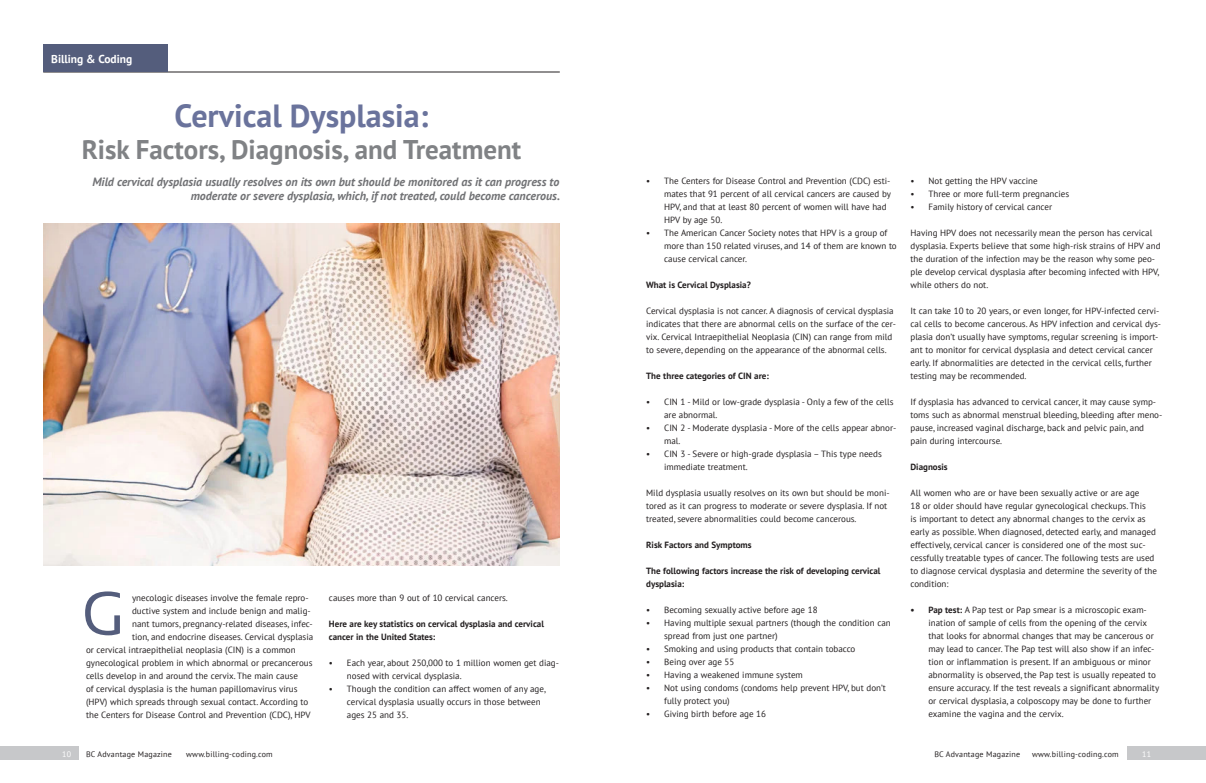
<style>
.page{position:relative;width:1206px;height:783px;background:#fff}
.page>*{position:absolute;margin:0;border:0;box-sizing:border-box;transform-origin:0 0}
.t1{font:62px "Sansation";color:#545d7c}
.t2{font:700 32px "PT Sans";color:#6a739c}
.t3{font:700 27px "PT Sans";color:#808285}
.t4{font:italic 700 12px/14px "PT Sans";color:#717275;text-align:right}
.t5{font:700 11.5px "PT Sans";color:#fff}
.Body_paragraph{font:9px/13px "PT Sans";color:#231f20}
.Body_paragraph-2{font:700 9px/13px "PT Sans";color:#231f20}
.t6{font:8px "PT Sans";letter-spacing:.025em;color:#231f20}
.t7{font:8px "PT Sans";color:#fff}
.s1{font-weight:700}
</style>
<div class="page">
<div style="left:0;top:746px;width:79px;height:14px;background:#c7c8ca"></div>
<div style="left:1127px;top:746px;width:79px;height:14px;background:#c7c8ca"></div>
<hr style="left:43px;top:72px;width:517px;height:1px;background:#231f20">
<div style="left:43px;top:44px;width:125px;height:28px;background:#545d7c"></div>
<img style="left:43px;top:223px;width:517px;height:343px">
<p class="t5" style="left:51px;top:51px;width:83px">Billing &amp; Coding</p>
<p class="t2" style="left:175px;top:95px;width:255px">Cervical Dysplasia:</p>
<p class="t3" style="left:82px;top:132px;width:441px">Risk Factors, Diagnosis, and Treatment</p>
<p class="t4" style="left:92px;top:175px;width:469px">Mild cervical dysplasia usually resolves on its own but should be monitored as it can progress to moderate or severe dysplasia, which, if not treated, could become cancerous.</p>
<p class="t1" style="left:82px;top:579px;width:43px">G</p>
<p class="Body_paragraph" style="left:132px;top:591px;width:178px">ynecologic diseases involve the female repro-</p>
<p class="Body_paragraph" style="left:132px;top:604px;width:180px">ductive system and include benign and malig-</p>
<p class="Body_paragraph" style="left:132px;top:617px;width:182px">nant tumors, pregnancy-related diseases, infec-</p>
<p class="Body_paragraph" style="left:132px;top:630px;width:183px">tion, and endocrine diseases. Cervical dysplasia</p>
<p class="Body_paragraph" style="left:86px;top:643px;width:211px">or cervical intraepithelial neoplasia (CIN) is a common</p>
<p class="Body_paragraph" style="left:86px;top:656px;width:228px">gynecological problem in which abnormal or precancerous</p>
<p class="Body_paragraph" style="left:86px;top:669px;width:213px">cells develop in and around the cervix. The main cause</p>
<p class="Body_paragraph" style="left:86px;top:682px;width:213px">of cervical dysplasia is the human papillomavirus virus</p>
<p class="Body_paragraph" style="left:86px;top:695px;width:224px">(HPV) which spreads through sexual contact. According to</p>
<p class="Body_paragraph" style="left:86px;top:708px;width:226px">the Centers for Disease Control and Prevention (CDC), HPV</p>
<p class="Body_paragraph" style="left:329px;top:591px;width:180px">causes more than 9 out of 10 cervical cancers.</p>
<p class="Body_paragraph-2" style="left:329px;top:617px;width:217px">Here are key statistics on cervical dysplasia and cervical cancer in the United States:</p>
<p class="Body_paragraph" style="left:347px;top:656px;width:214px;text-indent:-18px">• Each year, about 250,000 to 1 million women get diag&shy;nosed with cervical dysplasia.</p>
<p class="Body_paragraph" style="left:347px;top:682px;width:200px;text-indent:-18px">• Though the condition can affect women of any age, cervical dysplasia usually occurs in those between ages 25 and 35.</p>
<p class="Body_paragraph" style="left:664px;top:174px;width:228px;text-indent:-18px">• The Centers for Disease Control and Prevention (CDC) esti&shy;mates that 91 percent of all cervical cancers are caused by HPV, and that at least 80 percent of women will have had HPV by age 50.</p>
<p class="Body_paragraph" style="left:664px;top:226px;width:234px;text-indent:-18px">• The American Cancer Society notes that HPV is a group of more than 150 related viruses, and 14 of them are known to cause cervical cancer.</p>
<p class="Body_paragraph-2" style="left:646px;top:278px;width:106px">What is Cervical Dysplasia?</p>
<p class="Body_paragraph" style="left:646px;top:304px;width:251px">Cervical dysplasia is not cancer. A diagnosis of cervical dysplasia indicates that there are abnormal cells on the surface of the cer&shy;vix. Cervical Intraepithelial Neoplasia (CIN) can range from mild to severe, depending on the appearance of the abnormal cells.</p>
<p class="Body_paragraph-2" style="left:646px;top:369px;width:124px">The three categories of CIN are:</p>
<p class="Body_paragraph" style="left:664px;top:395px;width:231px;text-indent:-18px">• CIN 1 - Mild or low-grade dysplasia - Only a few of the cells are abnormal.</p>
<p class="Body_paragraph" style="left:664px;top:421px;width:234px;text-indent:-18px">• CIN 2 - Moderate dysplasia - More of the cells appear abnor&shy;mal.</p>
<p class="Body_paragraph" style="left:664px;top:447px;width:219px;text-indent:-18px">• CIN 3 - Severe or high-grade dysplasia – This type needs immediate treatment.</p>
<p class="Body_paragraph" style="left:646px;top:486px;width:245px">Mild dysplasia usually resolves on its own but should be moni&shy;tored as it can progress to moderate or severe dysplasia. If not treated, severe abnormalities could become cancerous.</p>
<p class="Body_paragraph-2" style="left:646px;top:538px;width:107px">Risk Factors and Symptoms</p>
<p class="Body_paragraph-2" style="left:646px;top:564px;width:236px">The following factors increase the risk of developing cervical dysplasia:</p>
<p class="Body_paragraph" style="left:646px;top:603px;width:173px">• Becoming sexually active before age 18</p>
<p class="Body_paragraph" style="left:664px;top:616px;width:228px;text-indent:-18px">• Having multiple sexual partners (though the condition can spread from just one partner)</p>
<p class="Body_paragraph" style="left:646px;top:642px;width:211px">• Smoking and using products that contain tobacco</p>
<p class="Body_paragraph" style="left:646px;top:655px;width:90px">• Being over age 55</p>
<p class="Body_paragraph" style="left:646px;top:668px;width:158px">• Having a weakened immune system</p>
<p class="Body_paragraph" style="left:664px;top:681px;width:223px;text-indent:-18px">• Not using condoms (condoms help prevent HPV, but don’t fully protect you)</p>
<p class="Body_paragraph" style="left:646px;top:707px;width:121px">• Giving birth before age 16</p>
<p class="Body_paragraph" style="left:910px;top:174px;width:129px">• Not getting the HPV vaccine</p>
<p class="Body_paragraph" style="left:910px;top:187px;width:160px">• Three or more full-term pregnancies</p>
<p class="Body_paragraph" style="left:910px;top:200px;width:143px">• Family history of cervical cancer</p>
<p class="Body_paragraph" style="left:910px;top:226px;width:252px">Having HPV does not necessarily mean the person has cervical dysplasia. Experts believe that some high-risk strains of HPV and the duration of the infection may be the reason why some peo&shy;ple develop cervical dysplasia after becoming infected with HPV, while others do not.</p>
<p class="Body_paragraph" style="left:910px;top:304px;width:252px">It can take 10 to 20 years, or even longer, for HPV-infected cervi&shy;cal cells to become cancerous. As HPV infection and cervical dys&shy;plasia don’t usually have symptoms, regular screening is import&shy;ant to monitor for cervical dysplasia and detect cervical cancer early. If abnormalities are detected in the cervical cells, further testing may be recommended.</p>
<p class="Body_paragraph" style="left:910px;top:395px;width:253px">If dysplasia has advanced to cervical cancer, it may cause symp&shy;toms such as abnormal menstrual bleeding, bleeding after meno&shy;pause, increased vaginal discharge, back and pelvic pain, and pain during intercourse.</p>
<p class="Body_paragraph-2" style="left:910px;top:460px;width:39px">Diagnosis</p>
<p class="Body_paragraph" style="left:910px;top:486px;width:248px">All women who are or have been sexually active or are age<br>18 or older should have regular gynecological checkups. This<br>is important to detect any abnormal changes to the cervix as early as possible. When diagnosed, detected early, and managed effectively, cervical cancer is considered one of the most suc&shy;cessfully treatable types of cancer. The following tests are used to diagnose cervical dysplasia and determine the severity of the condition:</p>
<p class="Body_paragraph" style="left:928px;top:603px;width:232px;text-indent:-18px"><span class="s1">• Pap test:</span> A Pap test or Pap smear is a microscopic exam&shy;ination of sample of cells from the opening of the cervix that looks for abnormal changes that may be cancerous or may lead to cancer. The Pap test will also show if an infec&shy;tion or inflammation is present. If an ambiguous or minor abnormality is observed, the Pap test is usually repeated to ensure accuracy. If the test reveals a significant abnormality or cervical dysplasia, a colposcopy may be done to further examine the vagina and the cervix.</p>
<p class="t7" style="left:62px;top:749px;width:10px">10</p>
<p class="t6" style="left:86px;top:749px;width:87px">BC Advantage Magazine</p>
<p class="t6" style="left:186px;top:749px;width:88px">www.billing-coding.com</p>
<p class="t6" style="left:934px;top:749px;width:87px">BC Advantage Magazine</p>
<p class="t6" style="left:1032px;top:749px;width:88px">www.billing-coding.com</p>
<p class="t7" style="left:1142px;top:749px;width:10px">11</p>
</div>
